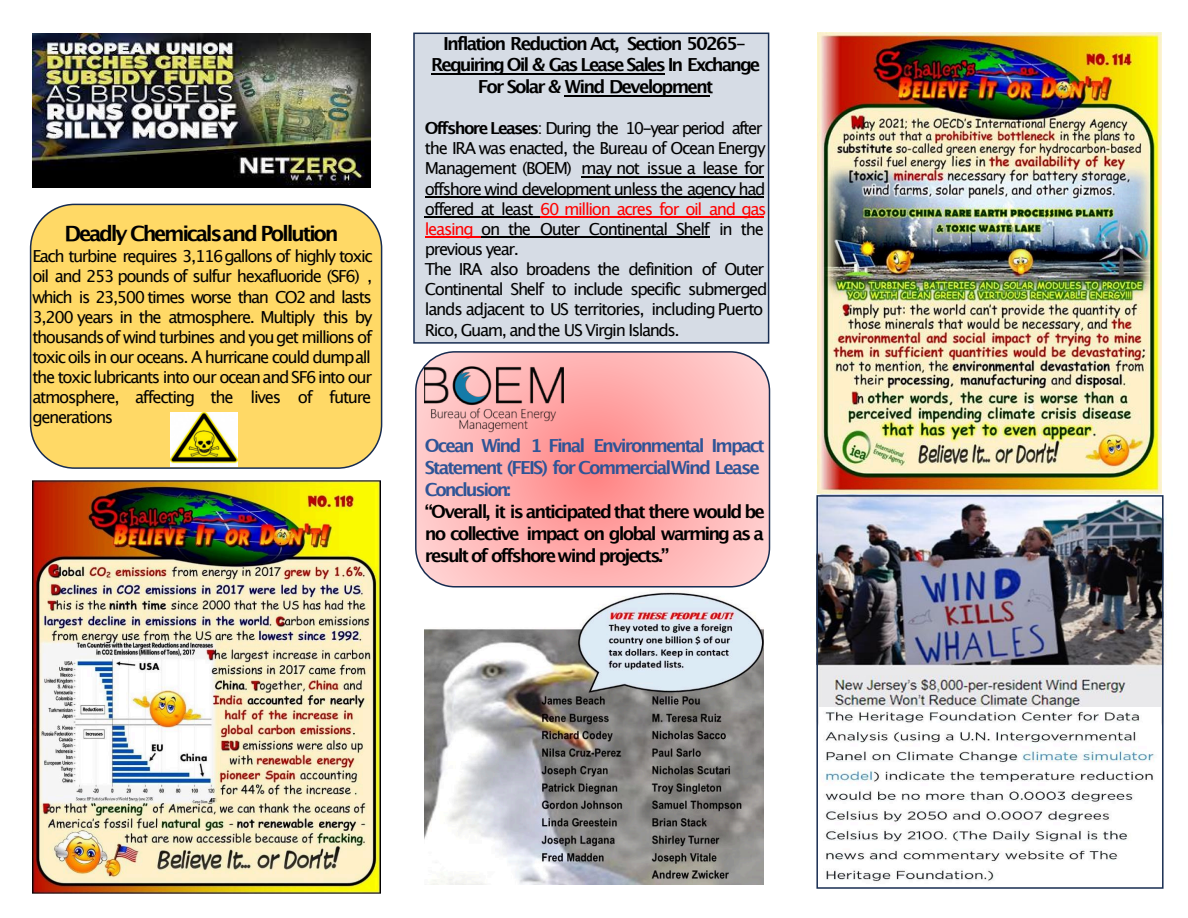
<style>
.page{position:relative;width:1188px;height:918px;background:#fff}
.page>*{position:absolute;margin:0;border:0;box-sizing:border-box;transform-origin:0 0}
.t1{font:700 21px "Lucida Grande";letter-spacing:-.11em;color:#000}
.t2{font:700 18px/21.9px "Lucida Grande";letter-spacing:-.105em;color:#000;text-align:center}
.t3{font:700 18px/21.9px "Lucida Grande";letter-spacing:-.105em;color:#2f5496}
.t4{font:16.5px/20.1px "Lucida Grande";letter-spacing:-.08em;color:#000;text-align:justify}
.s1{font-weight:700}
.s2{color:#f00}
</style>
<div class="page">
<div style="left:30px;top:204px;width:352px;height:265px;background:#ffd966;border:2px solid #172c51;border-radius:44px"></div>
<img style="left:32px;top:480px;width:349px;height:413px">
<div style="left:413px;top:33px;width:356px;height:311px;background:#d6dce5;border:2px solid #172c51"></div>
<img style="left:813px;top:494px;width:353px;height:213px">
<svg style="left:416px;top:352px;width:354px;height:235px"></svg>
<div style="left:415px;top:351px;width:355px;height:237px;border:2px solid #172c51;border-radius:39px"></div>
<hr style="left:431px;top:73px;width:233px;height:2px;background:#000">
<hr style="left:565px;top:95px;width:145px;height:2px;background:#000">
<hr style="left:581px;top:176px;width:182px;height:1px;background:#000">
<hr style="left:425px;top:196px;width:338px;height:1px;background:#000">
<hr style="left:425px;top:217px;width:115px;height:1px;background:#000">
<hr style="left:540px;top:217px;width:223px;height:1px;background:#f00">
<hr style="left:425px;top:237px;width:56px;height:1px;background:#f00">
<hr style="left:481px;top:237px;width:228px;height:1px;background:#000">
<img style="left:425px;top:362px;width:139px;height:73px">
<img style="left:817px;top:32px;width:345px;height:462px">
<img style="left:819px;top:706px;width:32px;height:1px">
<img style="left:32px;top:33px;width:339px;height:155px">
<img style="left:170px;top:412px;width:68px;height:55px">
<div style="left:816px;top:495px;width:348px;height:394px;border:2px solid #172c51"></div>
<img style="left:824px;top:711px;width:331px;height:171px">
<img style="left:425px;top:592px;width:338px;height:293px">
<p class="t1" style="left:65px;top:225px;width:275px">Deadly Chemicals and Pollution</p>
<p class="t4" style="left:32px;top:247px;width:342px">Each turbine requires 3,116 gallons of highly toxic oil and 253 pounds of sulfur hexafluoride (SF6) , which is 23,500 times worse than CO2 and lasts 3,200 years in the atmosphere. Multiply this by thousands of wind turbines and you get millions of toxic oils in our oceans. A hurricane could dump all the toxic lubricants into our ocean and SF6 into our atmosphere, affecting the lives of future generations</p>
<p class="t2" style="left:431px;top:33px;width:331px">Inflation Reduction Act, Section 50265 –<br>Requiring Oil &amp; Gas Lease Sales In Exchange<br>For Solar &amp; Wind Development</p>
<p class="t4" style="left:425px;top:119px;width:344px;text-align:left"><span class="s1">Offshore Leases</span>: During the 10-year period after the IRA was enacted, the Bureau of Ocean Energy Management (BOEM) may not issue a lease for offshore wind development unless the agency had offered at least <span class="s2">60 million acres for oil and gas leasing</span> on the Outer Continental Shelf in the previous year.<br>The IRA also broadens the definition of Outer Continental Shelf to include specific submerged lands adjacent to US territories, including Puerto Rico, Guam, and the US Virgin Islands.</p>
<p class="t3" style="left:425px;top:436px;width:341px">Ocean Wind 1 Final Environmental Impact<br>Statement (FEIS) for Commercial Wind Lease<br>Conclusion:</p>
<p class="t2" style="left:425px;top:502px;width:342px;text-align:justify">“Overall, it is anticipated that there would be no collective impact on global warming as a result of offshore wind projects.”</p>
</div>
